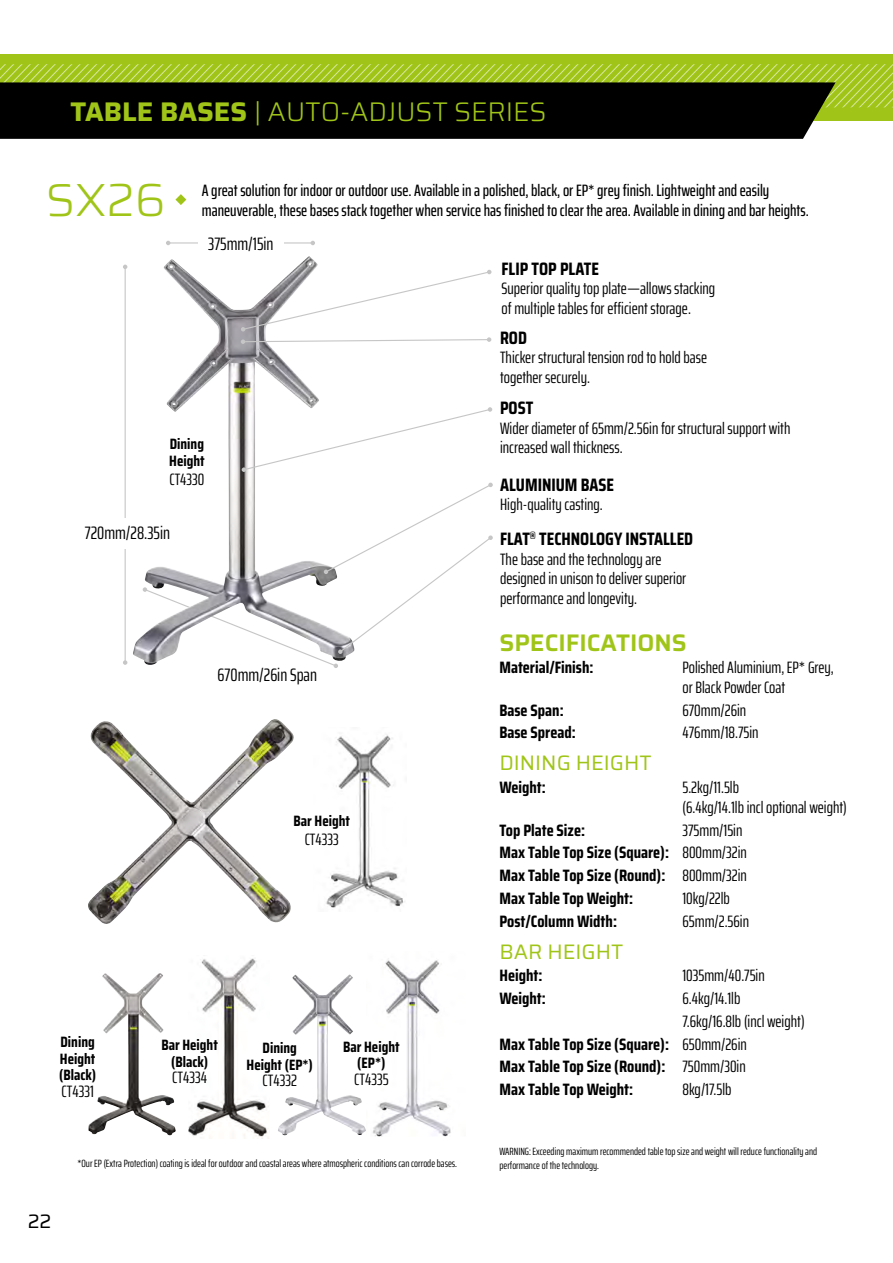
<style>
.page{position:relative;width:893px;height:1263px;background:#fff}
.page>*{position:absolute;margin:0;border:0;box-sizing:border-box;transform-origin:0 0}
.t1{font:300 46.5px "Saira";color:#a0c518}
.t2{font:300 27px "Saira";color:#a0c518}
.t3{font:600 24px "Saira";color:#a0c518}
.t4{font:21px "Saira";color:#a0c518}
.t5{font:19.5px "Saira";color:#000}
.t6{font:700 18px "Saira Condensed";color:#000}
.t7{font:extra-condensed 18px "Saira";color:#000}
.t8{font:extra-condensed 16.5px/19.5px "Saira";color:#000}
.t9{font:700 16.5px/22.8px "Saira Condensed";color:#000;text-align:justify}
.t10{font:500 extra-condensed 16.5px/19.5px "Saira";color:#000}
.t11{font:700 15px/16.5px "Saira Condensed";color:#000;text-align:center}
.t12{font:extra-condensed 10.5px/13.5px "Saira";color:#000}
.s1{font-weight:700}
.s2{font-family:"Saira";font-weight:400;font-stretch:extra-condensed}
</style>
<div class="page">
<div style="left:0;top:54px;width:893px;height:67px;background:#a0c518"></div>
<svg style="left:0;top:64px;width:893px;height:43px"></svg>
<div style="left:0;top:82px;width:835px;height:57px;background:#000"></div>
<img style="left:133px;top:256px;width:186px;height:404px">
<img style="left:88px;top:719px;width:206px;height:205px">
<hr style="left:125px;top:267px;width:1px;height:395px;background:#c6c6c6">
<svg style="left:123px;top:265px;width:4px;height:4px"></svg>
<svg style="left:123px;top:660px;width:4px;height:5px"></svg>
<div style="left:69px;top:518px;width:117px;height:30px;background:#fff"></div>
<img style="left:326px;top:735px;width:79px;height:173px">
<svg style="left:241px;top:270px;width:250px;height:61px"></svg>
<svg style="left:241px;top:337px;width:250px;height:7px"></svg>
<svg style="left:242px;top:407px;width:250px;height:65px"></svg>
<svg style="left:143px;top:483px;width:350px;height:185px"></svg>
<hr style="left:168px;top:242px;width:145px;height:2px;background:#c6c6c6">
<svg style="left:166px;top:241px;width:4px;height:4px"></svg>
<svg style="left:311px;top:241px;width:4px;height:4px"></svg>
<div style="left:198px;top:229px;width:85px;height:23px;background:#fff"></div>
<svg style="left:175px;top:194px;width:11px;height:11px"></svg>
<img style="left:278px;top:974px;width:88px;height:161px">
<img style="left:372px;top:958px;width:79px;height:179px">
<img style="left:89px;top:973px;width:87px;height:162px">
<img style="left:188px;top:958px;width:81px;height:180px">
<h2 class="t2" style="left:70px;top:91px;width:477px"><span class="s1">TABLE BASES</span> | AUTO-ADJUST SERIES</h2>
<h1 class="t1" style="left:46px;top:165px;width:121px">SX26</h1>
<p class="t10" style="left:202px;top:180px;width:609px">A great solution for indoor or outdoor use. Available in a polished, black, or EP* grey finish. Lightweight and easily maneuverable, these bases stack together when service has finished to clear the area. Available in dining and bar heights.</p>
<p class="t7" style="left:208px;top:230px;width:67px">375mm/15in</p>
<p class="t11" style="left:169px;top:436px;width:37px;text-align:left">Dining<br>Height</p>
<p class="t8" style="left:169px;top:469px;width:37px">CT4330</p>
<p class="t7" style="left:85px;top:519px;width:87px">720mm/28.35in</p>
<p class="t7" style="left:218px;top:662px;width:101px">670mm/26in Span</p>
<p class="t11" style="left:293px;top:812px;width:58px">Bar Height</p>
<p class="t8" style="left:305px;top:829px;width:36px">CT4333</p>
<p class="t11" style="left:59px;top:1034px;width:39px;text-align:justify">Dining Height (Black)</p>
<p class="t8" style="left:62px;top:1081px;width:34px">CT4331</p>
<p class="t11" style="left:161px;top:1037px;width:58px">Bar Height (Black)</p>
<p class="t8" style="left:172px;top:1067px;width:36px">CT4334</p>
<p class="t11" style="left:247px;top:1040px;width:68px">Dining<br>Height (EP*)</p>
<p class="t8" style="left:263px;top:1070px;width:36px">CT4332</p>
<p class="t11" style="left:343px;top:1038px;width:58px">Bar Height (EP*)</p>
<p class="t8" style="left:354px;top:1069px;width:36px">CT4335</p>
<p class="t5" style="left:28px;top:1206px;width:25px">22</p>
<p class="t12" style="left:77px;top:1156px;width:381px">*Our EP (Extra Protection) coating is ideal for outdoor and coastal areas where atmospheric conditions can corrode bases.</p>
<p class="t6" style="left:502px;top:255px;width:99px">FLIP TOP PLATE</p>
<p class="t8" style="left:502px;top:279px;width:215px">Superior quality top plate—allows stacking of multiple tables for efficient storage.</p>
<p class="t6" style="left:500px;top:324px;width:28px">ROD</p>
<p class="t8" style="left:500px;top:348px;width:209px">Thicker structural tension rod to hold base together securely.</p>
<p class="t6" style="left:500px;top:394px;width:35px">POST</p>
<p class="t8" style="left:500px;top:418px;width:292px">Wider diameter of 65mm/2.56in for structural support with increased wall thickness.</p>
<p class="t6" style="left:500px;top:471px;width:116px">ALUMINIUM BASE</p>
<p class="t8" style="left:500px;top:495px;width:104px">High-quality casting.</p>
<p class="t6" style="left:500px;top:525px;width:195px">FLAT<sup>®</sup> TECHNOLOGY INSTALLED</p>
<p class="t8" style="left:500px;top:549px;width:188px">The base and the technology are designed in unison to deliver superior performance and longevity.</p>
<h3 class="t3" style="left:499px;top:624px;width:189px">SPECIFICATIONS</h3>
<p class="t9" style="left:499px;top:656px;width:96px">Material/Finish:</p>
<p class="t8" style="left:682px;top:658px;width:153px">Polished Aluminium, EP* Grey, or Black Powder Coat</p>
<p class="t9" style="left:499px;top:698px;width:66px">Base Span:</p>
<p class="t8" style="left:682px;top:700px;width:65px">670mm/26in</p>
<p class="t9" style="left:499px;top:721px;width:78px">Base Spread:</p>
<p class="t8" style="left:682px;top:722px;width:78px">476mm/18.75in</p>
<p class="t4" style="left:499px;top:747px;width:154px">DINING HEIGHT</p>
<p class="t9" style="left:499px;top:776px;width:48px">Weight:</p>
<p class="t8" style="left:682px;top:777px;width:166px">5.2kg/11.5lb<br>(6.4kg/14.1lb incl optional weight)</p>
<p class="t9" style="left:499px;top:818px;width:87px">Top Plate Size:</p>
<p class="t8" style="left:682px;top:820px;width:61px">375mm/15in</p>
<p class="t9" style="left:499px;top:841px;width:249px">Max Table Top Size (Square): <span class="s2">800mm/32in </span>Max Table Top Size (Round): <span class="s2">800mm/32in </span>Max Table Top Weight:</p>
<p class="t8" style="left:682px;top:888px;width:49px">10kg/22lb</p>
<p class="t9" style="left:499px;top:909px;width:119px">Post/Column Width:</p>
<p class="t8" style="left:682px;top:911px;width:68px">65mm/2.56in</p>
<p class="t4" style="left:499px;top:935px;width:125px">BAR HEIGHT</p>
<p class="t9" style="left:499px;top:964px;width:44px">Height:</p>
<p class="t8" style="left:682px;top:965px;width:84px">1035mm/40.75in</p>
<p class="t9" style="left:499px;top:987px;width:48px">Weight:</p>
<p class="t8" style="left:682px;top:986px;width:124px;line-height:22.8px">6.4kg/14.1lb<br>7.6kg/16.8lb (incl weight)</p>
<p class="t9" style="left:499px;top:1032px;width:249px">Max Table Top Size (Square): <span class="s2">650mm/26in </span>Max Table Top Size (Round): <span class="s2">750mm/30in </span>Max Table Top Weight:</p>
<p class="t8" style="left:682px;top:1079px;width:51px">8kg/17.5lb</p>
<p class="t12" style="left:499px;top:1145px;width:319px">WARNING: Exceeding maximum recommended table top size and weight will reduce functionality and performance of the technology.</p>
</div>
